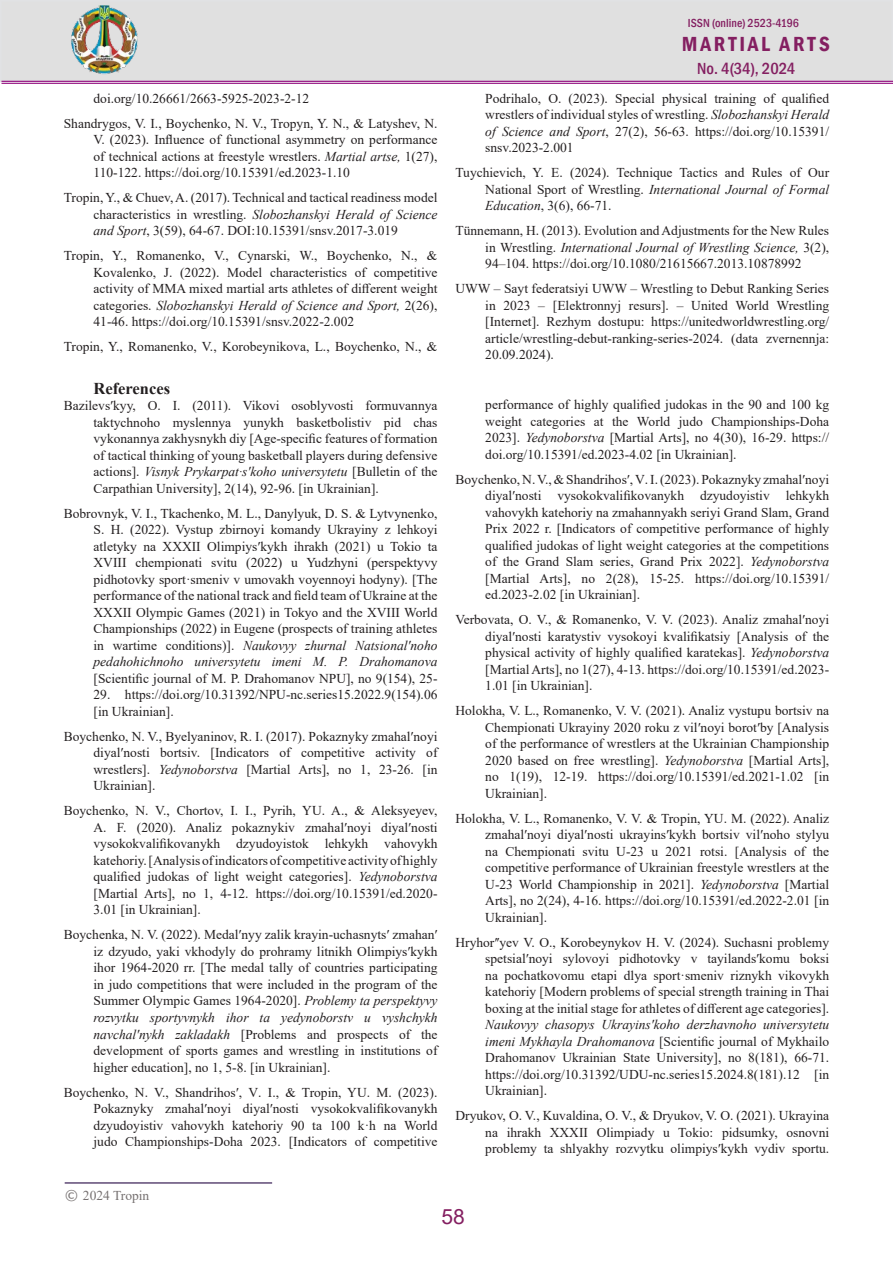
<style>
.page{position:relative;width:893px;height:1263px;background:#fff}
.page>*{position:absolute;margin:0;border:0;box-sizing:border-box;transform-origin:0 0}
.t1{font:600 condensed 21px "Franklin Gothic";letter-spacing:.13em;color:#841f61}
.t2{font:21px "Arial";color:#841f61}
.t3{font:500 condensed 16.5px "Franklin Gothic";color:#841f61}
.t4{font:700 16.5px "Times New Roman";color:#231f20}
.t5{font:13.5px/16.5px "Times New Roman";color:#231f20;text-align:justify}
.Обычный{font:13.5px "Times New Roman";color:#767171}
.t6{font:500 condensed 12px "Franklin Gothic";color:#841f61}
.s1{font-style:italic}
.s2{font-family:"Verdana"}
</style>
<div class="page">
<div style="left:0;top:0;width:893px;height:82px;background:#e0e0e0;border:2px solid #e1e2e4"></div>
<hr style="left:2px;top:81px;width:891px;height:1px;background:#9c248b">
<hr style="left:2px;top:83px;width:891px;height:1px;background:#9c248b">
<img style="left:71px;top:5px;width:67px;height:69px">
<hr style="left:65px;top:1182px;width:207px;height:2px;background:#5f4a76">
<p class="t6" style="left:688px;top:15px;width:113px">ISSN (online) 2523-4196</p>
<p class="t5" style="left:94px;top:90px;width:217px">doi.org/10.26661/2663-5925-2023-2-12</p>
<p class="t5" style="left:94px;top:115px;width:345px;text-indent:-30px">Shandrygos, V. I., Boychenko, N. V., Tropyn, Y. N., &amp; Latyshev, N.<br>V. (2023). Influence of functional asymmetry on performance of technical actions at freestyle wrestlers. <span class="s1">Martial artse,</span> 1(27), 110-122. https://doi.org/10.15391/ed.2023-1.10</p>
<p class="t5" style="left:94px;top:189px;width:345px;text-indent:-30px">Tropin, Y., &amp; Chuev, A. (2017). Technical and tactical readiness model characteristics in wrestling. <span class="s1">Slobozhanskyi Herald of Science and Sport</span>, 3(59), 64-67. DOI:10.15391/snsv.2017-3.019</p>
<p class="t5" style="left:94px;top:247px;width:345px;text-indent:-30px">Tropin, Y., Romanenko, V., Cynarski, W., Boychenko, N., &amp; Kovalenko, J. (2022). Model characteristics of competitive activity of MMA mixed martial arts athletes of different weight categories. <span class="s1">Slobozhanskyi Herald of Science and Sport,</span> 2(26), 41-46. https://doi.org/10.15391/snsv.2022-2.002</p>
<p class="t5" style="left:64px;top:338px;width:375px">Tropin, Y., Romanenko, V., Korobeynikova, L., Boychenko, N., &amp;</p>
<p class="t4" style="left:94px;top:376px;width:78px">References</p>
<p class="t5" style="left:94px;top:397px;width:345px;text-indent:-30px">Bazilevsʹkyy, O. I. (2011). Vikovi osoblyvosti formuvannya taktychnoho myslennya yunykh basketbolistiv pid chas vykonannya zakhysnykh diy [Age-specific features of formation of tactical thinking of young basketball players during defensive actions]. <span class="s1">Visnyk Prykarpat·sʹkoho universytetu</span> [Bulletin of the Carpathian University], 2(14), 92-96. [in Ukrainian].</p>
<p class="t5" style="left:94px;top:505px;width:345px;text-indent:-30px">Bobrovnyk, V. I., Tkachenko, M. L., Danylyuk, D. S. &amp; Lytvynenko, S. H. (2022). Vystup zbirnoyi komandy Ukrayiny z lehkoyi atletyky na XXXII Olimpiysʹkykh ihrakh (2021) u Tokio ta XVIII chempionati svitu (2022) u Yudzhyni (perspektyvy pidhotovky sport·smeniv v umovakh voyennoyi hodyny). [The performance of the national track and field team of Ukraine at the XXXII Olympic Games (2021) in Tokyo and the XVIII World Championships (2022) in Eugene (prospects of training athletes in wartime conditions)]. <span class="s1">Naukovyy zhurnal Natsionalʹnoho pedahohichnoho universytetu imeni M. P. Drahomanova </span>[Scientific journal of M. P. Drahomanov NPU], no 9(154), 25-</p>
<p class="t5" style="left:94px;top:686px;width:345px">29. https://doi.org/10.31392/NPU-nc.series15.2022.9(154).06 [in Ukrainian].</p>
<p class="t5" style="left:94px;top:728px;width:345px;text-indent:-30px">Boychenko, N. V., Byelyaninov, R. I. (2017). Pokaznyky zmahalʹnoyi diyalʹnosti bortsiv. [Indicators of competitive activity of wrestlers]. <span class="s1">Yedynoborstva</span> [Martial Arts], no 1, 23-26. [in Ukrainian].</p>
<p class="t5" style="left:94px;top:802px;width:345px;text-indent:-30px">Boychenko, N. V., Chortov, I. I., Pyrih, YU. A., &amp; Aleksyeyev, A. F. (2020). Analiz pokaznykiv zmahalʹnoyi diyalʹnosti vysokokvalifikovanykh dzyudoyistok lehkykh vahovykh katehoriy. [Analysis of indicators of competitive activity of highly qualified judokas of light weight categories]. <span class="s1">Yedynoborstva </span>[Martial Arts], no 1, 4-12. https://doi.org/10.15391/ed.2020- 3.01 [in Ukrainian].</p>
<p class="t5" style="left:94px;top:926px;width:345px;text-indent:-30px">Boychenka, N. V. (2022). Medalʹnyy zalik krayin-uchasnytsʹ zmahanʹ iz dzyudo, yaki vkhodyly do prohramy litnikh Olimpiysʹkykh ihor 1964-2020 rr. [The medal tally of countries participating in judo competitions that were included in the program of the Summer Olympic Games 1964-2020]. <span class="s1">Problemy ta perspektyvy rozvytku sportyvnykh ihor ta yedynoborstv u vyshchykh navchalʹnykh zakladakh</span> [Problems and prospects of the development of sports games and wrestling in institutions of higher education], no 1, 5-8. [in Ukrainian].</p>
<p class="t5" style="left:94px;top:1083px;width:345px;text-indent:-30px">Boychenko, N. V., Shandrihosʹ, V. I., &amp; Tropin, YU. M. (2023).<br>Pokaznyky zmahalʹnoyi diyalʹnosti vysokokvalifikovanykh dzyudoyistiv vahovykh katehoriy 90 ta 100 k·h na World judo Championships-Doha 2023. [Indicators of competitive</p>
<p class="Обычный" style="left:65px;top:1186px;width:86px"><span class="s2">©</span> 2024 Tropin</p>
<h1 class="t1" style="left:682px;top:30px;width:149px">МARTIAL ARTS</h1>
<p class="t3" style="left:697px;top:58px;width:99px">No. 4(34), 2024</p>
<p class="t5" style="left:485px;top:90px;width:345px">Podrihalo, O. (2023). Special physical training of qualified wrestlers of individual styles of wrestling. <span class="s1">Slobozhanskyi Herald of Science and Sport</span>, 27(2), 56-63. https://doi.org/10.15391/ snsv.2023-2.001</p>
<p class="t5" style="left:485px;top:164px;width:345px;text-indent:-30px">Tuychievich, Y. E. (2024). Technique Tactics and Rules of Our National Sport of Wrestling. <span class="s1">International Journal of Formal Education</span>, 3(6), 66-71.</p>
<p class="t5" style="left:485px;top:222px;width:345px;text-indent:-30px">Tünnemann, H. (2013). Evolution and Adjustments for the New Rules in Wrestling. <span class="s1">International Journal of Wrestling Science,</span> 3(2), 94–104. https://doi.org/10.1080/21615667.2013.10878992</p>
<p class="t5" style="left:485px;top:280px;width:345px;text-indent:-30px">UWW – Sayt federatsiyi UWW – Wrestling to Debut Ranking Series in 2023 – [Elektronnyj resurs]. – United World Wrestling [Internet]. Rezhym dostupu: https://unitedworldwrestling.org/ article/wrestling-debut-ranking-series-2024. (data zvernennja:<br>20.09.2024).</p>
<p class="t5" style="left:485px;top:396px;width:345px">performance of highly qualified judokas in the 90 and 100 kg weight categories at the World judo Championships-Doha 2023]. <span class="s1">Yedynoborstva</span> [Martial Arts], no 4(30), 16-29. https:// doi.org/10.15391/ed.2023-4.02 [in Ukrainian].</p>
<p class="t5" style="left:485px;top:470px;width:345px;text-indent:-30px">Boychenko, N. V., &amp; Shandrihosʹ, V. I. (2023). Pokaznyky zmahalʹnoyi diyalʹnosti vysokokvalifikovanykh dzyudoyistiv lehkykh vahovykh katehoriy na zmahannyakh seriyi Grand Slam, Grand Prix 2022 r. [Indicators of competitive performance of highly qualified judokas of light weight categories at the competitions of the Grand Slam series, Grand Prix 2022]. <span class="s1">Yedynoborstva </span>[Martial Arts], no 2(28), 15-25. https://doi.org/10.15391/ ed.2023-2.02 [in Ukrainian].</p>
<p class="t5" style="left:485px;top:611px;width:345px;text-indent:-30px">Verbovata, O. V., &amp; Romanenko, V. V. (2023). Analiz zmahalʹnoyi diyalʹnosti karatystiv vysokoyi kvalifikatsiy [Analysis of the physical activity of highly qualified karatekas]. <span class="s1">Yedynoborstva </span>[Martial Arts], no 1(27), 4-13. https://doi.org/10.15391/ed.2023- 1.01 [in Ukrainian].</p>
<p class="t5" style="left:485px;top:702px;width:345px;text-indent:-30px">Holokha, V. L., Romanenko, V. V. (2021). Analiz vystupu bortsiv na Chempionati Ukrayiny 2020 roku z vilʹnoyi borotʹby [Analysis of the performance of wrestlers at the Ukrainian Championship 2020 based on free wrestling]. <span class="s1">Yedynoborstva</span> [Martial Arts], no 1(19), 12-19. https://doi.org/10.15391/ed.2021-1.02 [in Ukrainian].</p>
<p class="t5" style="left:485px;top:809px;width:345px;text-indent:-30px">Holokha, V. L., Romanenko, V. V. &amp; Tropin, YU. M. (2022). Analiz zmahalʹnoyi diyalʹnosti ukrayinsʹkykh bortsiv vilʹnoho stylyu na Chempionati svitu U-23 u 2021 rotsi. [Analysis of the competitive performance of Ukrainian freestyle wrestlers at the U-23 World Championship in 2021]. <span class="s1">Yedynoborstva</span> [Martial Arts], no 2(24), 4-16. https://doi.org/10.15391/ed.2022-2.01 [in Ukrainian].</p>
<p class="t5" style="left:485px;top:933px;width:345px;text-indent:-30px">Hryhorʺyev V. O., Korobeynykov H. V. (2024). Suchasni problemy spetsialʹnoyi sylovoyi pidhotovky v tayilandsʹkomu boksi na pochatkovomu etapi dlya sport·smeniv riznykh vikovykh katehoriy [Modern problems of special strength training in Thai boxing at the initial stage for athletes of different age categories].<br><span class="s1">Naukovyy chasopys Ukrayinsʹkoho derzhavnoho universytetu imeni Mykhayla Drahomanova</span> [Scientific journal of Mykhailo Drahomanov Ukrainian State University], no 8(181), 66-71. https://doi.org/10.31392/UDU-nc.series15.2024.8(181).12 [in Ukrainian].</p>
<p class="t5" style="left:485px;top:1107px;width:345px;text-indent:-30px">Dryukov, O. V., Kuvaldina, O. V., &amp; Dryukov, V. O. (2021). Ukrayina na ihrakh XXXII Olimpiady u Tokio: pidsumky, osnovni problemy ta shlyakhy rozvytku olimpiysʹkykh vydiv sportu.</p>
<h1 class="t2" style="left:442px;top:1202px;width:25px">58</h1>
</div>
